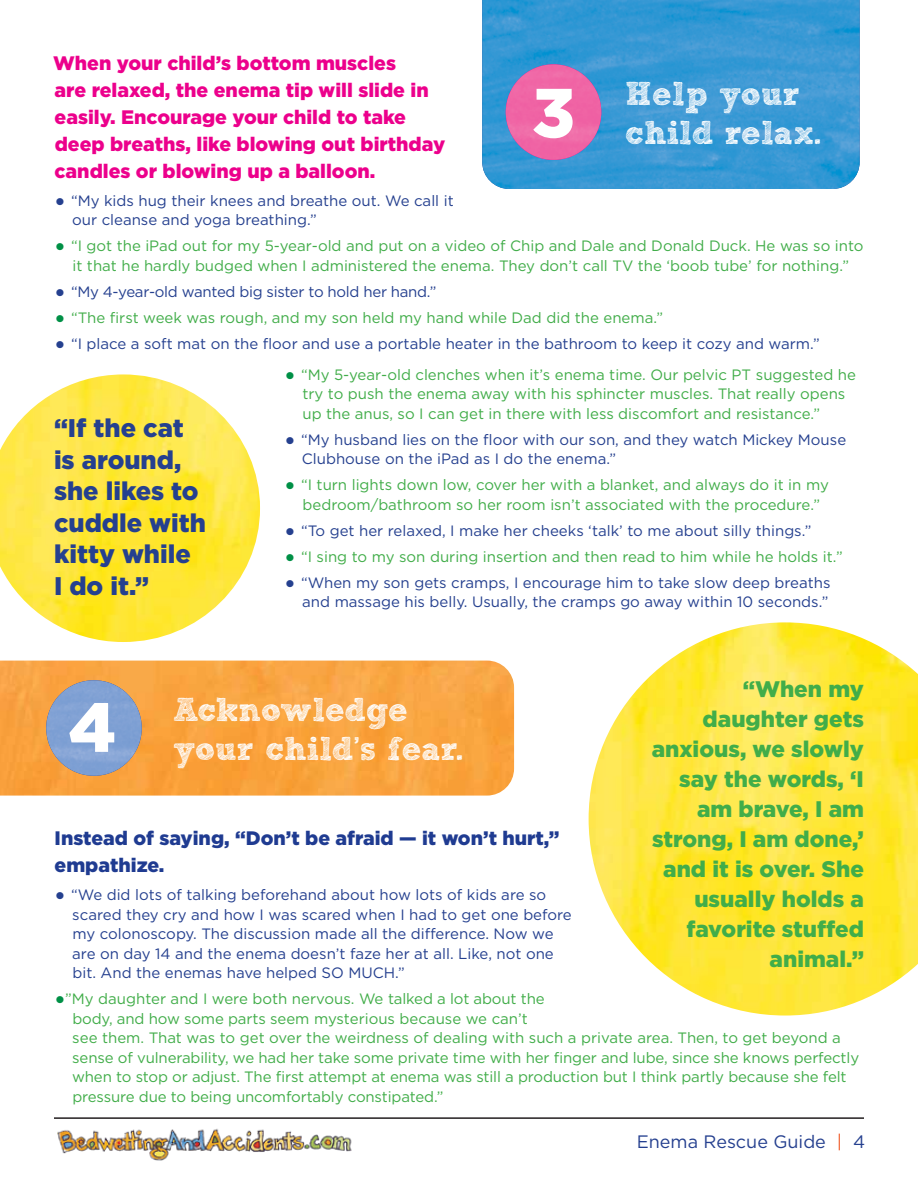
<style>
.page{position:relative;width:918px;height:1188px;background:#fff}
.page>*{position:absolute;margin:0;border:0;box-sizing:border-box;transform-origin:0 0}
.t1{font:33px/39.6px "Sketch Rockwell";color:#fff}
.t2{font:900 25.5px/31.5px "Gotham";color:#25408f}
.t3{font:900 22.5px/30px "Gotham";color:#41ad49;text-align:right}
.t4{font:900 19.5px/27px "Gotham";color:#ec008c}
.t5{font:900 19.5px/27px "Gotham";color:#1f3b91}
.t6{font:18px "Gotham";color:#25408f}
.t7{font:15px/19.5px "Gotham";color:#41ad49;text-align:center}
.t8{font:15px/19.5px "Gotham";color:#25408f}
.t9{font:15px "Gotham";letter-spacing:-.02em;color:#25408f}
.s1{font-weight:900;font-size:21px}
.s2{font-weight:900;font-size:21px;color:#009046}
.s3{color:#f05622}
</style>
<div class="page">
<img style="left:57px;top:1129px;width:295px;height:32px">
<hr style="left:54px;top:1117px;width:810px;height:2px;background:#231f20">
<img style="left:482px;top:0;width:378px;height:189px">
<img style="left:506px;top:64px;width:95px;height:96px;border-radius:48px">
<img style="left:0;top:374px;width:260px;height:268px">
<img style="left:0;top:661px;width:514px;height:135px">
<img style="left:46px;top:680px;width:96px;height:96px;border-radius:48px">
<img style="left:589px;top:622px;width:329px;height:394px">
<h3 class="t4" style="left:53px;top:49px;width:394px">When your child’s bottom muscles<br>are relaxed, the enema tip will slide in easily. Encourage your child to take deep breaths, like blowing out birthday candles or blowing up a balloon.</h3>
<p class="t8" style="left:72px;top:190px;width:383px;text-indent:-17px"><span class="s1">•</span> “My kids hug their knees and breathe out. We call it our cleanse and yoga breathing.”</p>
<p class="t7" style="left:55px;top:236px;width:810px"><span class="s2">•</span> “I got the iPad out for my 5-year-old and put on a video of Chip and Dale and Donald Duck. He was so into it that he hardly budged when I administered the enema. They don’t call TV the ‘boob tube’ for nothing.”</p>
<p class="t9" style="left:55px;top:282px;width:383px"><span class="s1">•</span> “My 4-year-old wanted big sister to hold her hand.”</p>
<p class="t7" style="left:55px;top:307px;width:610px"><span class="s2">•</span> “The first week was rough, and my son held my hand while Dad did the enema.”</p>
<p class="t8" style="left:55px;top:333px;width:767px"><span class="s1">•</span> “I place a soft mat on the floor and use a portable heater in the bathroom to keep it cozy and warm.”</p>
<h1 class="t1" style="left:532px;top:75px;width:290px;text-indent:93px">Help your<br><sup>3</sup> child relax.</h1>
<h2 class="t2" style="left:54px;top:412px;width:154px">“If the cat is around, she likes to cuddle with kitty while<br>I do it.”</h2>
<p class="t7" style="left:302px;top:364px;width:555px;text-align:left;text-indent:-18px"><span class="s2">•</span> “My 5-year-old clenches when it’s enema time. Our pelvic PT suggested he try to push the enema away with his sphincter muscles. That really opens up the anus, so I can get in there with less discomfort and resistance.”</p>
<p class="t8" style="left:302px;top:429px;width:546px;text-indent:-17px"><span class="s1">•</span> “My husband lies on the floor with our son, and they watch Mickey Mouse<br>Clubhouse on the iPad as I do the enema.”</p>
<p class="t7" style="left:285px;top:475px;width:546px"><span class="s2">•</span> “I turn lights down low, cover her with a blanket, and always do it in my bedroom/bathroom so her room isn’t associated with the procedure.”</p>
<p class="t8" style="left:285px;top:520px;width:528px"><span class="s1">•</span> “To get her relaxed, I make her cheeks ‘talk’ to me about silly things.”</p>
<p class="t7" style="left:285px;top:546px;width:559px"><span class="s2">•</span> “I sing to my son during insertion and then read to him while he holds it.”</p>
<p class="t8" style="left:285px;top:572px;width:547px;text-align:right"><span class="s1">•</span> “When my son gets cramps, I encourage him to take slow deep breaths and massage his belly. Usually, the cramps go away within 10 seconds.”</p>
<h3 class="t3" style="left:652px;top:674px;width:214px">“When my daughter gets anxious, we slowly say the words, ‘I am brave, I am strong, I am done,’ and it is over. She usually holds a favorite stuffed animal.”</h3>
<h1 class="t1" style="left:68px;top:690px;width:396px;text-indent:105px">Acknowledge<br><sup>4</sup> your child’s fear.</h1>
<h3 class="t5" style="left:55px;top:825px;width:506px">Instead of saying, “Don’t be afraid — it won’t hurt,” empathize.</h3>
<p class="t8" style="left:72px;top:885px;width:501px;text-indent:-18px"><span class="s1">•</span> “We did lots of talking beforehand about how lots of kids are so scared they cry and how I was scared when I had to get one before my colonoscopy. The discussion made all the difference. Now we are on day 14 and the enema doesn’t faze her at all. Like, not one bit. And the enemas have helped SO MUCH.”</p>
<p class="t7" style="left:72px;top:989px;width:789px;text-align:left;text-indent:-17px"><span class="s2">•</span>”My daughter and I were both nervous. We talked a lot about the<br>body, and how some parts seem mysterious because we can’t<br>see them. That was to get over the weirdness of dealing with such a private area. Then, to get beyond a sense of vulnerability, we had her take some private time with her finger and lube, since she knows perfectly when to stop or adjust. The first attempt at enema was still a production but I think partly because she felt pressure due to being uncomfortably constipated.”</p>
<p class="t6" style="left:637px;top:1131px;width:230px">Enema Rescue Guide <span class="s3">|</span> 4</p>
</div>
